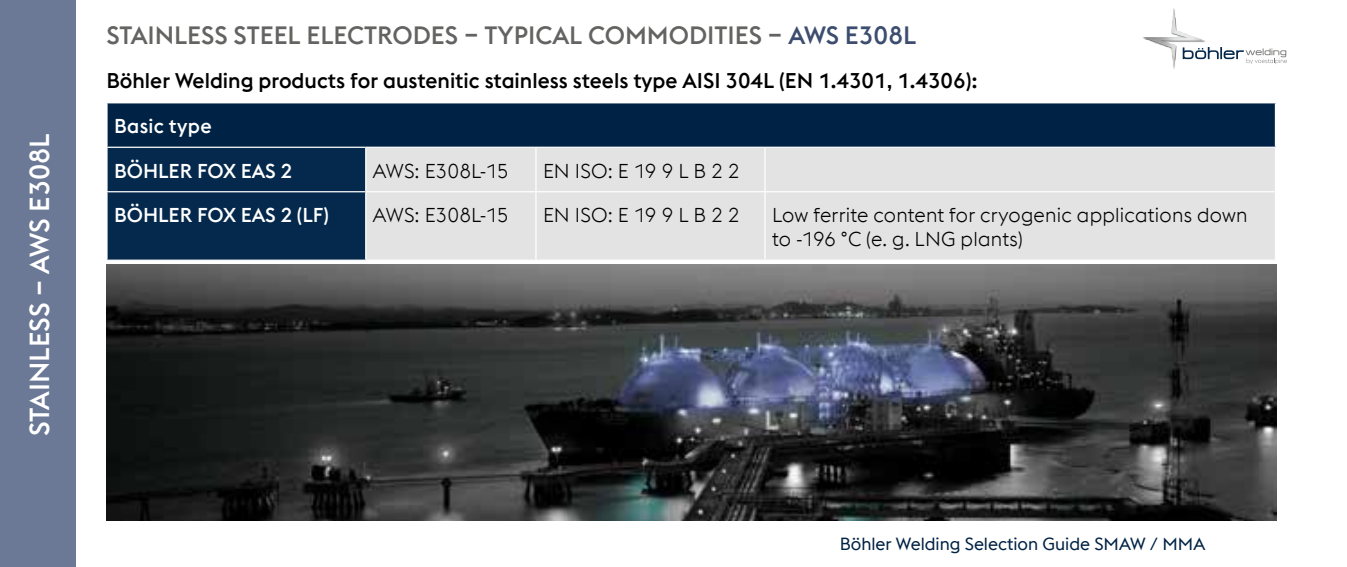
<style>
.page{position:relative;width:1347px;height:567px;background:#fff}
.page>*{position:absolute;margin:0;border:0;box-sizing:border-box;transform-origin:0 0}
.t1{font:500 27.5px "voestalpine";color:#fff}
.t2{font:500 25px "voestalpine";color:#636362}
.t3{font:500 21.25px "voestalpine";color:#000}
.t4{font:300 20px/24px "voestalpine";letter-spacing:.01em;color:#000}
.t5{font:500 20px "voestalpine";color:#fff}
.t6{font:17.5px "voestalpine";color:#024}
.s1{color:#3c4d6f}
</style>
<div class="page">
<div style="left:0;top:0;width:76px;height:567px;background:#6b7996"></div>
<img style="left:1143px;top:8px;width:62px;height:61px">
<svg style="left:1182px;top:47px;width:105px;height:17px"></svg>
<div style="left:107px;top:103px;width:1168px;height:44px;background:#024"></div>
<div style="left:108px;top:148px;width:257px;height:112px;background:#04294c"></div>
<div style="left:366px;top:148px;width:908px;height:112px;background:#e3e3e3"></div>
<hr style="left:1274px;top:103px;width:2px;height:44px;background:#fff">
<hr style="left:535px;top:148px;width:1px;height:43px;background:#fff">
<hr style="left:764px;top:148px;width:1px;height:43px;background:#fff">
<hr style="left:106px;top:191px;width:260px;height:1px;background:#fff">
<hr style="left:366px;top:191px;width:170px;height:1px;background:#fff">
<hr style="left:536px;top:191px;width:229px;height:1px;background:#fff">
<hr style="left:535px;top:192px;width:1px;height:68px;background:#fff">
<hr style="left:765px;top:191px;width:511px;height:1px;background:#fff">
<hr style="left:764px;top:192px;width:1px;height:68px;background:#fff">
<hr style="left:106px;top:103px;width:2px;height:44px;background:#fff">
<img style="left:106px;top:265px;width:1170px;height:255px">
<h1 class="t1" style="left:23px;top:436px;width:301px;rotate:-90deg">STAINLESS – AWS E308L</h1>
<p class="t2" style="left:106px;top:20px;width:64px">STAINLE</p>
<p class="t2" style="left:201px;top:20px;width:73px">SS STEEL</p>
<p class="t2" style="left:306px;top:20px;width:104px">ELECTRODE</p>
<p class="t2" style="left:445px;top:20px;width:473px">S – TYPICAL COMMODITIES – <span class="s1">AWS E308L</span></p>
<p class="t3" style="left:106px;top:68px;width:873px">Böhler Welding products for austenitic stainless steels type AISI 304L (EN 1.4301, 1.4306):</p>
<p class="t5" style="left:114px;top:114px;width:99px">Basic type</p>
<p class="t5" style="left:114px;top:158px;width:180px">BÖHLER FOX EAS 2</p>
<p class="t4" style="left:373px;top:159px;width:137px">AWS: E308L-15</p>
<p class="t4" style="left:543px;top:159px;width:198px">EN ISO: E 19 9 L B 2 2</p>
<p class="t5" style="left:114px;top:203px;width:216px">BÖHLER FOX EAS 2 (LF)</p>
<p class="t4" style="left:373px;top:203px;width:137px">AWS: E308L-15</p>
<p class="t4" style="left:543px;top:203px;width:198px">EN ISO: E 19 9 L B 2 2</p>
<p class="t4" style="left:772px;top:203px;width:477px">Low ferrite content for cryogenic applications down to -196 °C (e. g. LNG plants)</p>
<p class="t6" style="left:839px;top:534px;width:367px">Böhler Welding Selection Guide SMAW / MMA</p>
</div>
